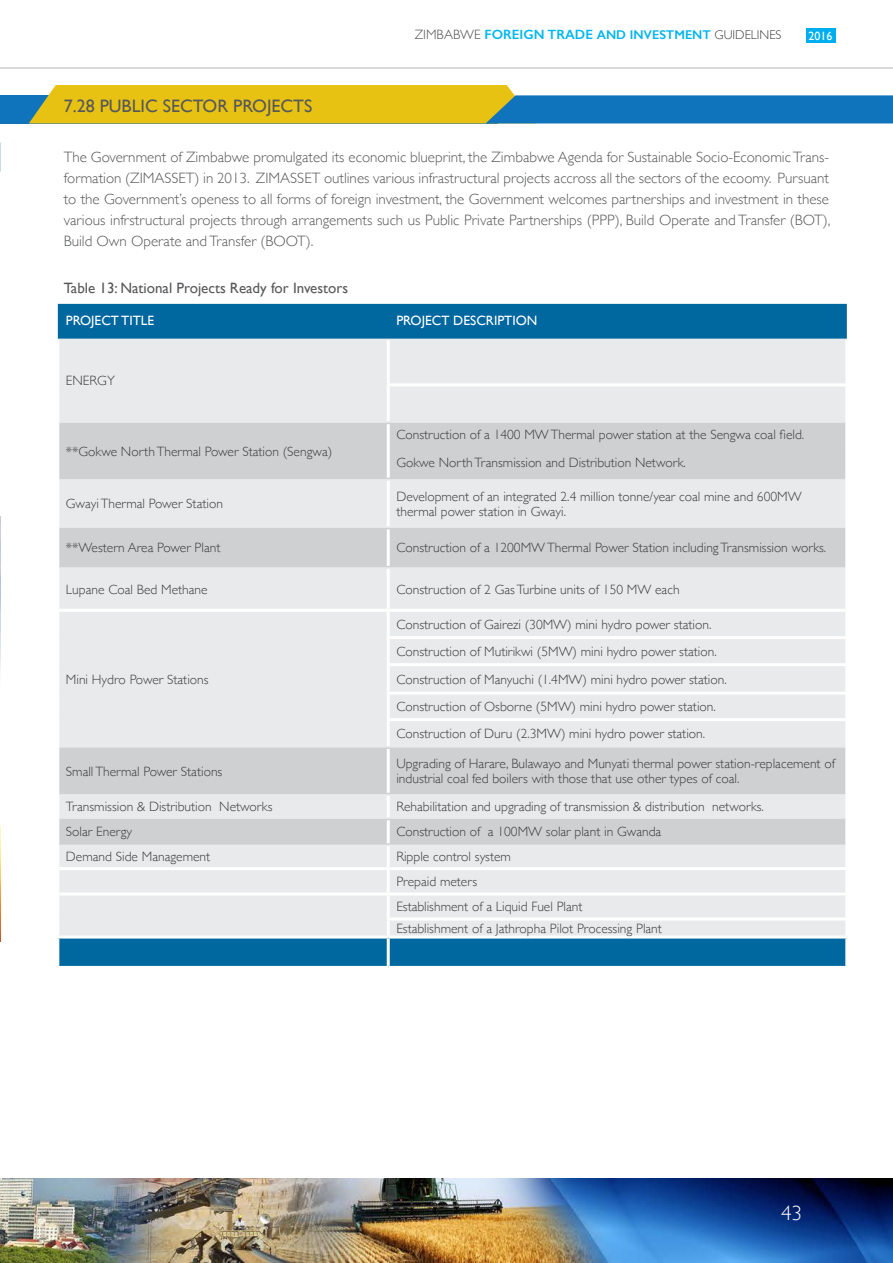
<style>
.page{position:relative;width:893px;height:1263px;background:#fff}
.page>*{position:absolute;margin:0;border:0;box-sizing:border-box;transform-origin:0 0}
.t1{font:300 21px "Gill Sans";color:#fff}
.Paragraph__1{font:18px "Gill Sans";color:#57585a}
.Paragraph__1-2{font:300 15px/21px "Gill Sans";color:#57585a;text-align:justify}
.t2{font:15px "Gill Sans";color:#57585a}
.t3{font:300 13.5px/14.9px "Gill Sans";color:#3e3e3f}
.t4{font:13.5px "Gill Sans";color:#fff}
.t5{font:600 12.75px "Gill Sans";color:#00b4ef}
.t6{font:12px "Gill Sans";color:#fff}
.s1{font-weight:300;font-size:13.5px;color:#505052}
.s2{font-size:13.5px;color:#00b8f0}
.s3{font-weight:300;color:#414243}
</style>
<div class="page">
<img style="left:0;top:1178px;width:893px;height:85px">
<div style="left:805px;top:28px;width:30px;height:15px;background:#00aeef"></div>
<hr style="left:0;top:68px;width:893px;height:1px;background:#6c6d70">
<img style="left:0;top:517px;width:1px;height:425px">
<div style="left:0;top:95px;width:498px;height:28px;background:#1074bc"></div>
<svg style="left:29px;top:85px;width:864px;height:38px;background:#a1af6a"></svg>
<div style="left:58px;top:304px;width:789px;height:662px;background:#00679f"></div>
<div style="left:58px;top:339px;width:789px;height:596px;background:#e9eaeb"></div>
<svg style="left:59px;top:423px;width:786px;height:422px;background:#dedfe0"></svg>
<hr style="left:56px;top:340px;width:3px;height:45px;background:#fff">
<hr style="left:56px;top:385px;width:3px;height:38px;background:#fff">
<hr style="left:387px;top:340px;width:3px;height:43px;background:#fff">
<hr style="left:845px;top:340px;width:3px;height:43px;background:#fff">
<hr style="left:387px;top:383px;width:461px;height:3px;background:#fff">
<hr style="left:387px;top:386px;width:3px;height:35px;background:#fff">
<hr style="left:845px;top:386px;width:3px;height:37px;background:#fff">
<hr style="left:56px;top:423px;width:3px;height:23px;background:#fff">
<hr style="left:56px;top:446px;width:3px;height:33px;background:#fff">
<hr style="left:387px;top:424px;width:3px;height:22px;background:#fff">
<hr style="left:845px;top:423px;width:3px;height:23px;background:#fff">
<hr style="left:387px;top:446px;width:3px;height:32px;background:#fff">
<hr style="left:845px;top:446px;width:3px;height:33px;background:#fff">
<hr style="left:56px;top:479px;width:3px;height:49px;background:#fff">
<hr style="left:56px;top:528px;width:3px;height:39px;background:#fff">
<hr style="left:56px;top:567px;width:3px;height:42px;background:#fff">
<hr style="left:387px;top:481px;width:3px;height:45px;background:#fff">
<hr style="left:845px;top:479px;width:3px;height:49px;background:#fff">
<hr style="left:387px;top:529px;width:3px;height:37px;background:#fff">
<hr style="left:845px;top:528px;width:3px;height:39px;background:#fff">
<hr style="left:387px;top:569px;width:3px;height:40px;background:#fff">
<hr style="left:845px;top:567px;width:3px;height:43px;background:#fff">
<hr style="left:56px;top:609px;width:332px;height:3px;background:#fff">
<hr style="left:56px;top:612px;width:3px;height:26px;background:#fff">
<hr style="left:56px;top:638px;width:3px;height:27px;background:#fff">
<hr style="left:56px;top:665px;width:3px;height:28px;background:#fff">
<hr style="left:56px;top:693px;width:3px;height:27px;background:#fff">
<hr style="left:56px;top:720px;width:3px;height:27px;background:#fff">
<hr style="left:388px;top:609px;width:457px;height:3px;background:#fff">
<hr style="left:387px;top:612px;width:3px;height:24px;background:#fff">
<hr style="left:845px;top:610px;width:3px;height:26px;background:#fff">
<hr style="left:387px;top:636px;width:461px;height:3px;background:#fff">
<hr style="left:387px;top:639px;width:3px;height:24px;background:#fff">
<hr style="left:845px;top:639px;width:3px;height:24px;background:#fff">
<hr style="left:387px;top:663px;width:461px;height:3px;background:#fff">
<hr style="left:387px;top:666px;width:3px;height:26px;background:#fff">
<hr style="left:845px;top:666px;width:3px;height:26px;background:#fff">
<hr style="left:387px;top:692px;width:461px;height:3px;background:#fff">
<hr style="left:387px;top:695px;width:3px;height:23px;background:#fff">
<hr style="left:845px;top:695px;width:3px;height:23px;background:#fff">
<hr style="left:387px;top:718px;width:461px;height:3px;background:#fff">
<hr style="left:387px;top:721px;width:3px;height:25px;background:#fff">
<hr style="left:845px;top:721px;width:3px;height:26px;background:#fff">
<hr style="left:56px;top:747px;width:3px;height:47px;background:#fff">
<hr style="left:387px;top:749px;width:3px;height:44px;background:#fff">
<hr style="left:845px;top:747px;width:3px;height:47px;background:#fff">
<hr style="left:56px;top:794px;width:3px;height:25px;background:#fff">
<hr style="left:56px;top:819px;width:3px;height:26px;background:#fff">
<hr style="left:56px;top:845px;width:3px;height:23px;background:#fff">
<hr style="left:56px;top:868px;width:3px;height:26px;background:#fff">
<hr style="left:387px;top:796px;width:3px;height:21px;background:#fff">
<hr style="left:845px;top:794px;width:3px;height:25px;background:#fff">
<hr style="left:387px;top:820px;width:3px;height:23px;background:#fff">
<hr style="left:845px;top:819px;width:3px;height:26px;background:#fff">
<hr style="left:387px;top:846px;width:3px;height:21px;background:#fff">
<hr style="left:845px;top:845px;width:3px;height:22px;background:#fff">
<hr style="left:59px;top:867px;width:329px;height:3px;background:#fff">
<hr style="left:388px;top:867px;width:460px;height:3px;background:#fff">
<hr style="left:387px;top:870px;width:3px;height:22px;background:#fff">
<hr style="left:845px;top:870px;width:3px;height:22px;background:#fff">
<hr style="left:59px;top:892px;width:329px;height:3px;background:#fff">
<hr style="left:56px;top:894px;width:3px;height:25px;background:#fff">
<hr style="left:56px;top:919px;width:3px;height:16px;background:#fff">
<hr style="left:388px;top:892px;width:460px;height:3px;background:#fff">
<hr style="left:387px;top:895px;width:3px;height:22px;background:#fff">
<hr style="left:845px;top:895px;width:3px;height:22px;background:#fff">
<hr style="left:387px;top:917px;width:461px;height:3px;background:#fff">
<hr style="left:387px;top:920px;width:3px;height:15px;background:#fff">
<hr style="left:845px;top:920px;width:3px;height:15px;background:#fff">
<hr style="left:56px;top:935px;width:332px;height:3px;background:#fff">
<hr style="left:56px;top:938px;width:3px;height:28px;background:#fff">
<hr style="left:388px;top:935px;width:460px;height:3px;background:#fff">
<hr style="left:387px;top:938px;width:3px;height:28px;background:#fff">
<hr style="left:845px;top:938px;width:3px;height:28px;background:#fff">
<p class="Paragraph__1" style="left:64px;top:95px;width:250px">7.28 PUBLIC SECTOR PROJECTS</p>
<p class="t5" style="left:415px;top:27px;width:368px"><span class="s1">ZIMBABWE</span> <span class="s2">FOREIGN TRADE</span> AND INVESTMENT <span class="s3">GUIDELINES</span></p>
<p class="t6" style="left:808px;top:29px;width:25px">2016</p>
<p class="Paragraph__1-2" style="left:64px;top:146px;width:768px">The Government of Zimbabwe promulgated its economic blueprint, the Zimbabwe Agenda for Sustainable Socio-Economic Trans&shy;formation (ZIMASSET) in 2013. ZIMASSET outlines various infrastructural projects accross all the sectors of the ecoomy. Pursuant to the Government’s openess to all forms of foreign investment, the Government welcomes partnerships and investment in these various infrstructural projects through arrangements such us Public Private Partnerships (PPP), Build Operate and Transfer (BOT), Build Own Operate and Transfer (BOOT).</p>
<p class="t2" style="left:64px;top:279px;width:286px">Table 13: National Projects Ready for Investors</p>
<p class="t4" style="left:66px;top:313px;width:90px">PROJECT TITLE</p>
<p class="t4" style="left:396px;top:313px;width:143px">PROJECT DESCRIPTION</p>
<p class="t3" style="left:66px;top:373px;width:50px">ENERGY</p>
<p class="t3" style="left:66px;top:443px;width:268px">**Gokwe North Thermal Power Station (Sengwa)</p>
<p class="t3" style="left:396px;top:427px;width:409px">Construction of a 1400 MW Thermal power station at the Sengwa coal field.</p>
<p class="t3" style="left:396px;top:455px;width:291px">Gokwe North Transmission and Distribution Network.</p>
<p class="t3" style="left:66px;top:496px;width:159px">Gwayi Thermal Power Station</p>
<p class="t3" style="left:396px;top:488px;width:407px">Development of an integrated 2.4 million tonne/year coal mine and 600MW thermal power station in Gwayi.</p>
<p class="t3" style="left:66px;top:540px;width:156px">**Western Area Power Plant</p>
<p class="t3" style="left:396px;top:540px;width:431px">Construction of a 1200MW Thermal Power Station including Transmission works.</p>
<p class="t3" style="left:66px;top:581px;width:143px">Lupane Coal Bed Methane</p>
<p class="t3" style="left:396px;top:581px;width:285px">Construction of 2 Gas Turbine units of 150 MW each</p>
<p class="t3" style="left:66px;top:671px;width:144px">Mini Hydro Power Stations</p>
<p class="t3" style="left:396px;top:616px;width:317px">Construction of Gairezi (30MW) mini hydro power station.</p>
<p class="t3" style="left:396px;top:643px;width:322px">Construction of Mutirikwi (5MW) mini hydro power station.</p>
<p class="t3" style="left:396px;top:671px;width:332px">Construction of Manyuchi (1.4MW) mini hydro power station.</p>
<p class="t3" style="left:396px;top:699px;width:321px">Construction of Osborne (5MW) mini hydro power station.</p>
<p class="t3" style="left:396px;top:726px;width:310px">Construction of Duru (2.3MW) mini hydro power station.</p>
<p class="t3" style="left:66px;top:763px;width:158px">Small Thermal Power Stations</p>
<p class="t3" style="left:396px;top:756px;width:440px">Upgrading of Harare, Bulawayo and Munyati thermal power station-replacement of industrial coal fed boilers with those that use other types of coal.</p>
<p class="t3" style="left:66px;top:799px;width:208px">Transmission &amp; Distribution Networks</p>
<p class="t3" style="left:396px;top:799px;width:369px">Rehabilitation and upgrading of transmission &amp; distribution networks.</p>
<p class="t3" style="left:66px;top:824px;width:68px">Solar Energy</p>
<p class="t3" style="left:396px;top:824px;width:267px">Construction of a 100MW solar plant in Gwanda</p>
<p class="t3" style="left:66px;top:849px;width:146px">Demand Side Management</p>
<p class="t3" style="left:396px;top:849px;width:116px">Ripple control system</p>
<p class="t3" style="left:396px;top:873px;width:82px">Prepaid meters</p>
<p class="t3" style="left:396px;top:899px;width:188px">Establishment of a Liquid Fuel Plant</p>
<p class="t3" style="left:396px;top:920px;width:267px">Establishment of a Jathropha Pilot Processing Plant</p>
<h1 class="t1" style="left:781px;top:1197px;width:22px">43</h1>
</div>
